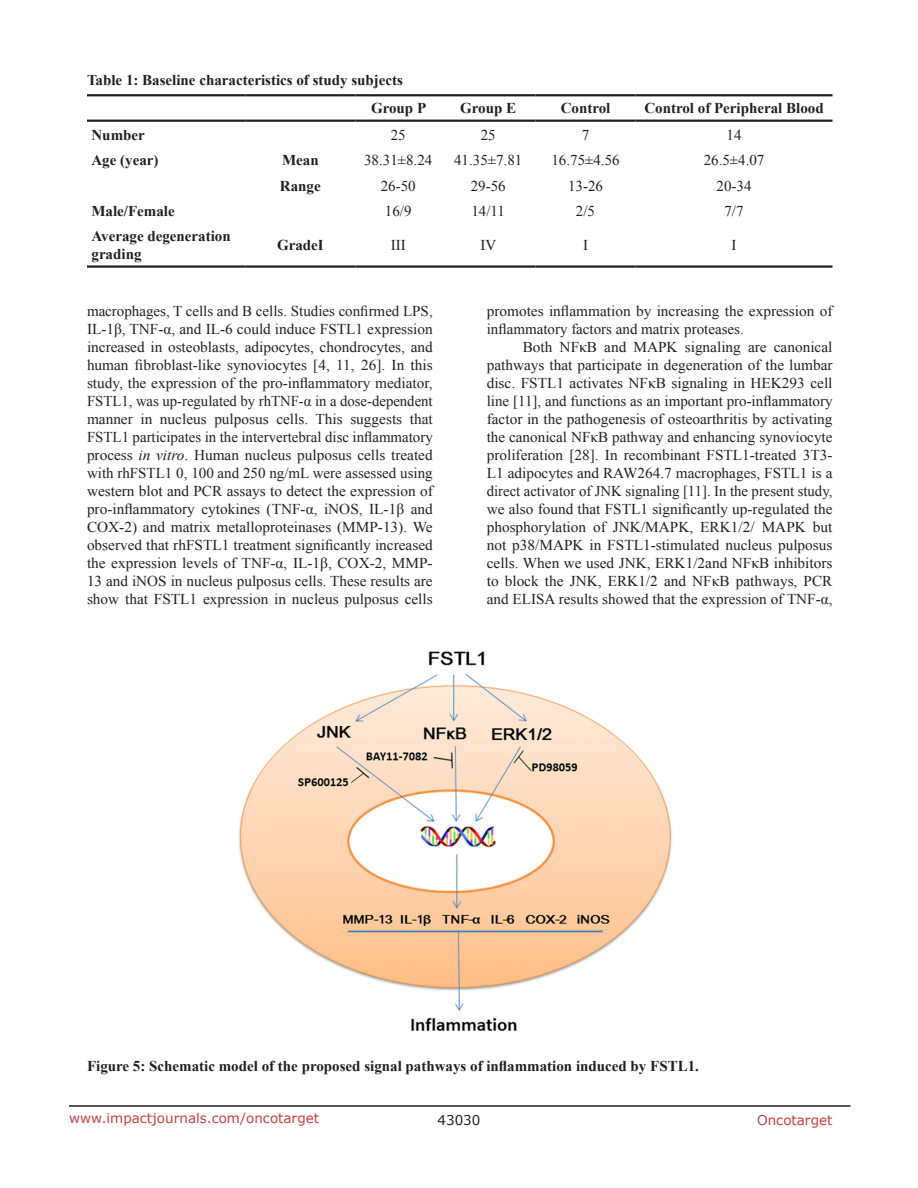
<style>
.page{position:relative;width:918px;height:1188px;background:#fff}
.page>*{position:absolute;margin:0;border:0;box-sizing:border-box;transform-origin:0 0}
.BodyText{font:15px/18px "Times New Roman";color:#231f20;text-align:justify}
.Table_head{font:700 15px/18px "Times New Roman";color:#231f20}
.TableText1_Center{font:15px "Times New Roman";color:#231f20}
.figuretext{font:700 15px "Times New Roman";color:#231f20}
.Table_head_centre{font:700 15px "Times New Roman";color:#231f20}
.TableText1_Center-2{font:700 15px "Times New Roman";color:#231f20}
.t1{font:13.5px "Verdana";color:#c24141}
.t2{font:13.5px "Verdana";color:#231f20}
.s1{font-style:italic}
</style>
<div class="page">
<hr style="left:69px;top:1105px;width:781px;height:2px;background:#231f20">
<img style="left:239px;top:651px;width:433px;height:380px">
<svg style="left:87px;top:96px;width:745px;height:24px"></svg>
<hr style="left:87px;top:94px;width:158px;height:2px;background:#231f20">
<hr style="left:245px;top:94px;width:111px;height:2px;background:#231f20">
<hr style="left:356px;top:94px;width:85px;height:2px;background:#231f20">
<hr style="left:441px;top:94px;width:95px;height:2px;background:#231f20">
<hr style="left:536px;top:94px;width:100px;height:2px;background:#231f20">
<hr style="left:636px;top:94px;width:196px;height:2px;background:#231f20">
<hr style="left:87px;top:120px;width:158px;height:2px;background:#231f20">
<hr style="left:245px;top:120px;width:111px;height:2px;background:#231f20">
<hr style="left:356px;top:120px;width:85px;height:2px;background:#231f20">
<hr style="left:441px;top:120px;width:95px;height:2px;background:#231f20">
<hr style="left:536px;top:120px;width:100px;height:2px;background:#231f20">
<hr style="left:636px;top:120px;width:196px;height:2px;background:#231f20">
<hr style="left:87px;top:265px;width:158px;height:3px;background:#231f20">
<hr style="left:245px;top:265px;width:111px;height:3px;background:#231f20">
<hr style="left:356px;top:265px;width:85px;height:3px;background:#231f20">
<hr style="left:441px;top:265px;width:95px;height:3px;background:#231f20">
<hr style="left:536px;top:265px;width:100px;height:3px;background:#231f20">
<hr style="left:636px;top:265px;width:196px;height:3px;background:#231f20">
<p class="Table_head" style="left:87px;top:71px;width:318px">Table 1: Baseline characteristics of study subjects</p>
<p class="Table_head_centre" style="left:371px;top:97px;width:57px">Group P</p>
<p class="Table_head_centre" style="left:460px;top:97px;width:57px">Group E</p>
<p class="Table_head_centre" style="left:561px;top:97px;width:51px">Control</p>
<p class="Table_head_centre" style="left:644px;top:97px;width:181px">Control of Peripheral Blood</p>
<p class="Table_head" style="left:92px;top:125px;width:55px">Number</p>
<p class="TableText1_Center" style="left:391px;top:124px;width:16px">25</p>
<p class="TableText1_Center" style="left:481px;top:124px;width:16px">25</p>
<p class="TableText1_Center" style="left:582px;top:124px;width:9px">7</p>
<p class="TableText1_Center" style="left:727px;top:124px;width:16px">14</p>
<p class="Table_head" style="left:92px;top:151px;width:69px">Age (year)</p>
<p class="TableText1_Center-2" style="left:282px;top:149px;width:38px">Mean</p>
<p class="TableText1_Center" style="left:364px;top:150px;width:70px">38.31±8.24</p>
<p class="TableText1_Center" style="left:454px;top:150px;width:70px">41.35±7.81</p>
<p class="TableText1_Center" style="left:551px;top:150px;width:70px">16.75±4.56</p>
<p class="TableText1_Center" style="left:704px;top:150px;width:62px">26.5±4.07</p>
<p class="TableText1_Center-2" style="left:280px;top:175px;width:42px">Range</p>
<p class="TableText1_Center" style="left:381px;top:175px;width:36px">26-50</p>
<p class="TableText1_Center" style="left:471px;top:175px;width:36px">29-56</p>
<p class="TableText1_Center" style="left:568px;top:175px;width:36px">13-26</p>
<p class="TableText1_Center" style="left:717px;top:175px;width:36px">20-34</p>
<p class="Table_head" style="left:92px;top:201px;width:85px">Male/Female</p>
<p class="TableText1_Center" style="left:385px;top:200px;width:28px">16/9</p>
<p class="TableText1_Center" style="left:471px;top:200px;width:35px">14/11</p>
<p class="TableText1_Center" style="left:576px;top:200px;width:21px">2/5</p>
<p class="TableText1_Center" style="left:724px;top:200px;width:21px">7/7</p>
<p class="Table_head" style="left:92px;top:227px;width:141px">Average degeneration grading</p>
<p class="TableText1_Center-2" style="left:277px;top:234px;width:48px">GradeI</p>
<p class="TableText1_Center" style="left:391px;top:235px;width:16px">III</p>
<p class="TableText1_Center" style="left:480px;top:235px;width:17px">IV</p>
<p class="TableText1_Center" style="left:583px;top:235px;width:6px">I</p>
<p class="TableText1_Center" style="left:732px;top:235px;width:6px">I</p>
<p class="BodyText" style="left:87px;top:302px;width:347px">macrophages, T cells and B cells. Studies confirmed LPS, IL-1β, TNF-α, and IL-6 could induce FSTL1 expression increased in osteoblasts, adipocytes, chondrocytes, and human fibroblast-like synoviocytes [4, 11, 26]. In this study, the expression of the pro-inflammatory mediator, FSTL1, was up-regulated by rhTNF-α in a dose-dependent manner in nucleus pulposus cells. This suggests that FSTL1 participates in the intervertebral disc inflammatory process <span class="s1">in vitro</span>. Human nucleus pulposus cells treated with rhFSTL1 0, 100 and 250 ng/mL were assessed using western blot and PCR assays to detect the expression of pro-inflammatory cytokines (TNF-α, iNOS, IL-1β and COX-2) and matrix metalloproteinases (MMP-13). We observed that rhFSTL1 treatment significantly increased the expression levels of TNF-α, IL-1β, COX-2, MMP-13 and iNOS in nucleus pulposus cells. These results are show that FSTL1 expression in nucleus pulposus cells</p>
<p class="BodyText" style="left:487px;top:302px;width:347px">promotes inflammation by increasing the expression of inflammatory factors and matrix proteases.</p>
<p class="BodyText" style="left:487px;top:338px;width:347px;text-indent:36px">Both NFκB and MAPK signaling are canonical pathways that participate in degeneration of the lumbar disc. FSTL1 activates NFκB signaling in HEK293 cell line [11], and functions as an important pro-inflammatory factor in the pathogenesis of osteoarthritis by activating the canonical NFκB pathway and enhancing synoviocyte proliferation [28]. In recombinant FSTL1-treated 3T3- L1 adipocytes and RAW264.7 macrophages, FSTL1 is a direct activator of JNK signaling [11]. In the present study, we also found that FSTL1 significantly up-regulated the phosphorylation of JNK/MAPK, ERK1/2/ MAPK but not p38/MAPK in FSTL1-stimulated nucleus pulposus cells. When we used JNK, ERK1/2and NFκB inhibitors to block the JNK, ERK1/2 and NFκB pathways, PCR and ELISA results showed that the expression of TNF-α,</p>
<p class="figuretext" style="left:87px;top:1055px;width:613px">Figure 5: Schematic model of the proposed signal pathways of inflammation induced by FSTL1.</p>
<p class="t1" style="left:69px;top:1109px;width:252px">www.impactjournals.com/oncotarget</p>
<p class="t2" style="left:438px;top:1111px;width:44px">43030</p>
<p class="t1" style="left:757px;top:1111px;width:77px">Oncotarget</p>
</div>
